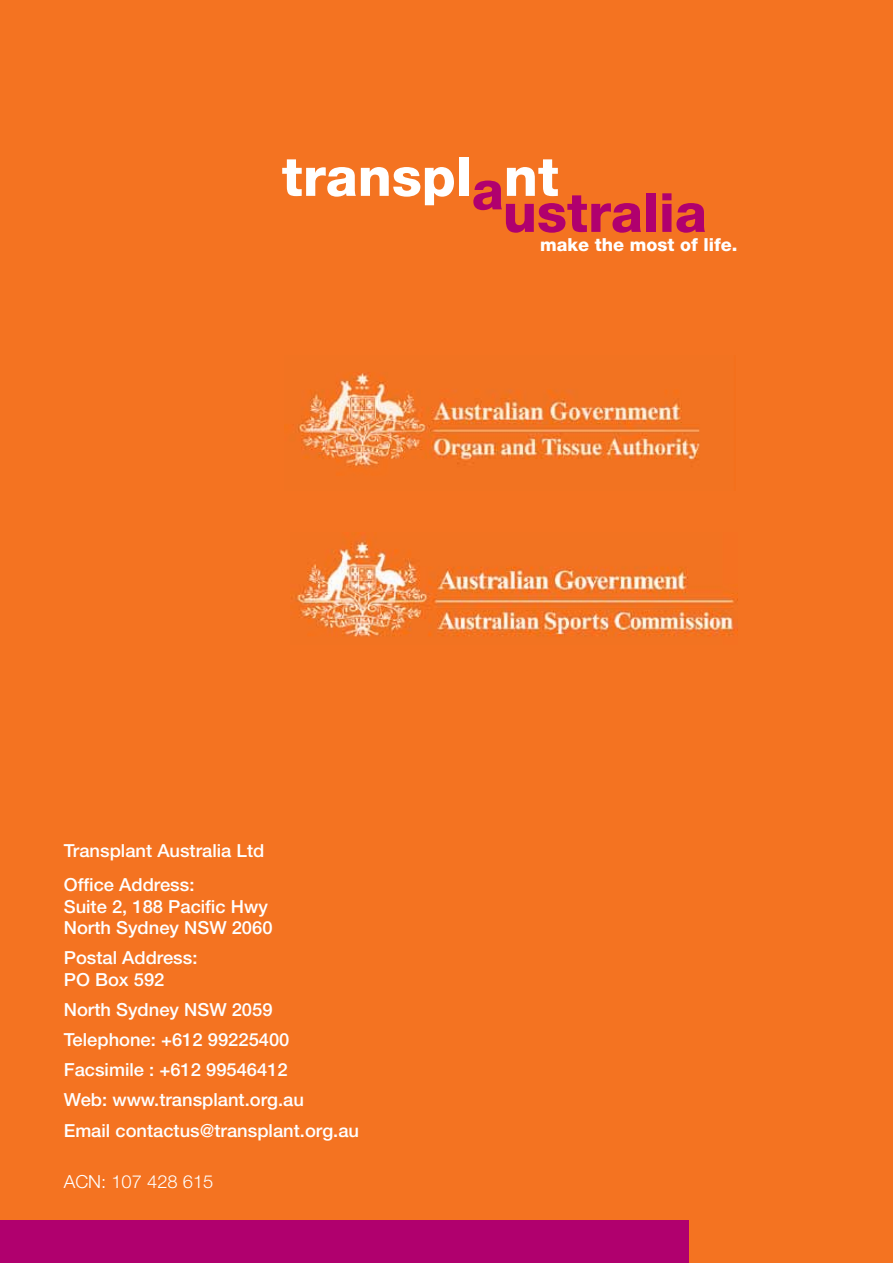
<style>
.page{position:relative;width:893px;height:1263px;background:#f47321}
.page>*{position:absolute;margin:0;border:0;box-sizing:border-box;transform-origin:0 0}
.t1{font:800 54px "Helvetica Neue";color:#fff}
.t2{font:800 54px "Helvetica Neue";color:#b0006e}
.t3{font:500 18px/30.2px "Helvetica Neue";color:#fff}
.t4{font:800 18px "Helvetica Neue";color:#fff}
.t5{font:300 18px "Helvetica Neue";color:#fff}
.s1{color:#b0006e}
</style>
<div class="page">
<div style="left:0;top:1220px;width:689px;height:43px;background:#b0006e"></div>
<img style="left:295px;top:536px;width:442px;height:101px">
<img style="left:285px;top:372px;width:415px;height:95px">
<h1 class="t1" style="left:282px;top:144px;width:279px">transpl<span class="s1">a</span>nt</h1>
<h1 class="t2" style="left:503px;top:181px;width:206px">ustralia</h1>
<p class="t4" style="left:540px;top:234px;width:199px">make the most of life.</p>
<p class="t3" style="left:64px;top:833px;width:202px;line-height:34.3px">Transplant Australia Ltd<br>Office Address:</p>
<p class="t3" style="left:64px;top:895px;width:210px;line-height:21.6px">Suite 2, 188 Pacific Hwy<br>North Sydney NSW 2060</p>
<p class="t3" style="left:64px;top:947px;width:135px;line-height:21.6px">Postal Address:<br>PO Box 592</p>
<p class="t3" style="left:64px;top:994px;width:297px">North Sydney NSW 2059<br>Telephone: +612 99225400<br>Facsimile : +612 99546412<br>Web: www.transplant.org.au<br>Email contactus@transplant.org.au</p>
<p class="t5" style="left:64px;top:1170px;width:151px">ACN: 107 428 615</p>
</div>
